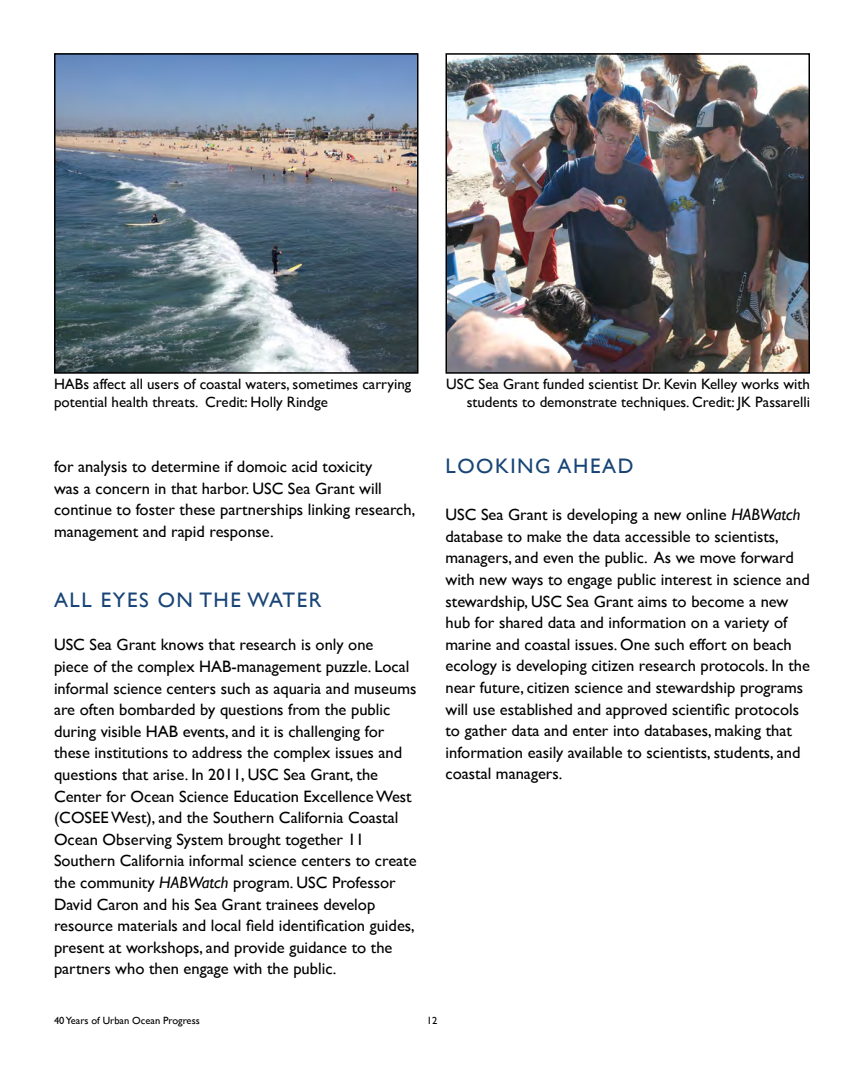
<style>
.page{position:relative;width:864px;height:1080px;background:#fff}
.page>*{position:absolute;margin:0;border:0;box-sizing:border-box;transform-origin:0 0}
.t1{font:21px "Gill Sans";letter-spacing:.075em;color:#184576}
.t2{font:16.5px/21.6px "Gill Sans";color:#000}
.t3{font:15px/18px "Gill Sans";color:#000;text-align:right}
.t4{font:10.5px "Gill Sans";color:#000}
.s1{font-style:italic}
</style>
<div class="page">
<img style="left:449px;top:56px;width:358px;height:315px">
<div style="left:446px;top:53px;width:364px;height:321px;border:2px solid #000"></div>
<img style="left:57px;top:56px;width:358px;height:315px">
<div style="left:54px;top:53px;width:364px;height:321px;border:2px solid #000"></div>
<p class="t3" style="left:54px;top:375px;width:359px;text-align:left">HABs affect all users of coastal waters, sometimes carrying potential health threats. Credit: Holly Rindge</p>
<p class="t3" style="left:446px;top:375px;width:365px">USC Sea Grant funded scientist Dr. Kevin Kelley works with students to demonstrate techniques. Credit: JK Passarelli</p>
<p class="t2" style="left:54px;top:456px;width:363px">for analysis to determine if domoic acid toxicity<br>was a concern in that harbor. USC Sea Grant will continue to foster these partnerships linking research, management and rapid response.</p>
<p class="t1" style="left:54px;top:588px;width:269px">ALL EYES ON THE WATER</p>
<p class="t2" style="left:54px;top:634px;width:364px">USC Sea Grant knows that research is only one<br>piece of the complex HAB-management puzzle. Local informal science centers such as aquaria and museums are often bombarded by questions from the public during visible HAB events, and it is challenging for these institutions to address the complex issues and questions that arise. In 2011, USC Sea Grant, the Center for Ocean Science Education Excellence West (COSEE West), and the Southern California Coastal Ocean Observing System brought together 11<br>Southern California informal science centers to create the community <span class="s1">HABWatch</span> program. USC Professor David Caron and his Sea Grant trainees develop resource materials and local field identification guides, present at workshops, and provide guidance to the partners who then engage with the public.</p>
<p class="t1" style="left:446px;top:454px;width:190px">LOOKING AHEAD</p>
<p class="t2" style="left:446px;top:504px;width:366px">USC Sea Grant is developing a new online <span class="s1">HABWatch </span>database to make the data accessible to scientists, managers, and even the public. As we move forward with new ways to engage public interest in science and stewardship, USC Sea Grant aims to become a new hub for shared data and information on a variety of marine and coastal issues. One such effort on beach ecology is developing citizen research protocols. In the near future, citizen science and stewardship programs will use established and approved scientific protocols to gather data and enter into databases, making that information easily available to scientists, students, and coastal managers.</p>
<p class="t4" style="left:54px;top:1015px;width:147px">40 Years of Urban Ocean Progress</p>
<p class="t4" style="left:427px;top:1015px;width:12px">12</p>
</div>
